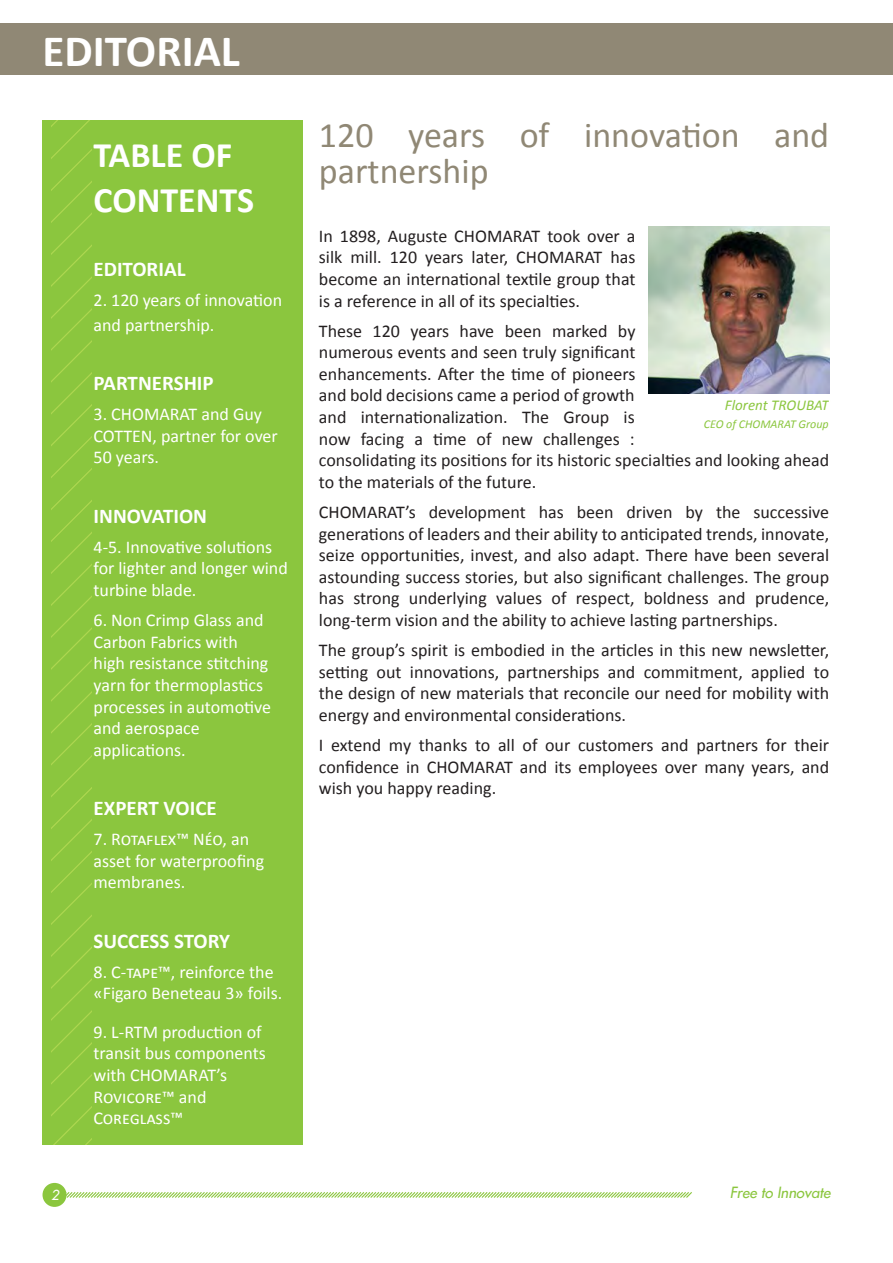
<style>
.page{position:relative;width:893px;height:1263px;background:#fff}
.page>*{position:absolute;margin:0;border:0;box-sizing:border-box;transform-origin:0 0}
.t1{font:700 45px "Calibri";color:#fff}
.TITRE_1{font:36px/36px "Calibri";color:#908875}
.TITRE_1-2{font:700 36px/45px "Calibri";color:#fff}
.EVENT{font:700 21px "Calibri";color:#fff}
.t2{font:18px/21.6px "Calibri";color:#231f20;text-align:justify}
.EVENT-2{font:18px/21.6px "Calibri";color:#fff}
.t3{font:italic 15px "Futura 2";color:#8bc63e}
.EVENT-3{font:italic 15px "Calibri";color:#8bc63e}
.t4{font:italic 13.5px "Futura 2";color:#fff}
.EVENT-4{font:italic 12px "Calibri";color:#8bc63e}
</style>
<div class="page">
<svg style="left:67px;top:1192px;width:625px;height:6px;background:#c9e4a6"></svg>
<div style="left:43px;top:1183px;width:24px;height:24px;background:#8bc63e;border-radius:50%"></div>
<div style="left:0;top:23px;width:893px;height:51px;background:#908875"></div>
<img style="left:648px;top:226px;width:181px;height:168px">
<div style="left:43px;top:120px;width:260px;height:1024px;background:#8bc63e"></div>
<svg style="left:51px;top:120px;width:40px;height:1025px"></svg>
<p class="t1" style="left:43px;top:22px;width:199px">EDITORIAL</p>
<p class="TITRE_1-2" style="left:94px;top:133px;width:162px">TABLE OF<br>CONTENTS</p>
<p class="EVENT" style="left:94px;top:255px;width:94px">EDITORIAL</p>
<p class="EVENT-2" style="left:94px;top:287px;width:190px;line-height:25.2px">2. 120 years of innovation and partnership.</p>
<p class="EVENT" style="left:94px;top:370px;width:122px">PARTNERSHIP</p>
<p class="EVENT-2" style="left:94px;top:404px;width:186px">3. CHOMARAT and Guy<br>COTTEN, partner for over<br>50 years.</p>
<p class="EVENT" style="left:94px;top:502px;width:115px">INNOVATION</p>
<p class="EVENT-2" style="left:94px;top:536px;width:196px">4-5. Innovative solutions for lighter and longer wind turbine blade.</p>
<p class="EVENT-2" style="left:94px;top:609px;width:179px">6. Non Crimp Glass and<br>Carbon Fabrics with high resistance stitching yarn for thermoplastics processes in automotive and aerospace applications.</p>
<p class="EVENT" style="left:94px;top:794px;width:125px">EXPERT VOICE</p>
<p class="EVENT-2" style="left:94px;top:828px;width:172px">7. Rotaflex™ Néo, an asset for waterproofing membranes.</p>
<p class="EVENT" style="left:94px;top:927px;width:138px">SUCCESS STORY</p>
<p class="EVENT-2" style="left:94px;top:961px;width:190px">8. C-tape™, reinforce the «Figaro Beneteau 3» foils.</p>
<p class="EVENT-2" style="left:94px;top:1021px;width:174px">9. L-RTM production of transit bus components with CHOMARAT’s<br>Rovicore™ and<br>Coreglass™</p>
<p class="TITRE_1" style="left:319px;top:117px;width:512px">120 years of innovation and partnership</p>
<p class="t2" style="left:319px;top:225px;width:318px">In 1898, Auguste CHOMARAT took over a silk mill. 120 years later, CHOMARAT has become an international textile group that is a reference in all of its specialties.</p>
<p class="t2" style="left:319px;top:320px;width:512px;text-align:left">These 120 years have been marked by<br>numerous events and seen truly significant<br>enhancements. After the time of pioneers<br>and bold decisions came a period of growth<br>and internationalization. The Group is<br>now facing a time of new challenges :<br>consolidating its positions for its historic specialties and looking ahead to the materials of the future.</p>
<p class="t2" style="left:319px;top:501px;width:512px">CHOMARAT’s development has been driven by the successive generations of leaders and their ability to anticipated trends, innovate, seize opportunities, invest, and also adapt. There have been several astounding success stories, but also significant challenges. The group has strong underlying values of respect, boldness and prudence, long‑term vision and the ability to achieve lasting partnerships.</p>
<p class="t2" style="left:319px;top:639px;width:512px">The group’s spirit is embodied in the articles in this new newsletter, setting out innovations, partnerships and commitment, applied to the design of new materials that reconcile our need for mobility with energy and environmental considerations.</p>
<p class="t2" style="left:319px;top:734px;width:512px">I extend my thanks to all of our customers and partners for their confidence in CHOMARAT and its employees over many years, and wish you happy reading.</p>
<p class="EVENT-3" style="left:725px;top:395px;width:105px">Florent TROUBAT</p>
<p class="EVENT-4" style="left:704px;top:416px;width:127px">CEO of CHOMARAT Group</p>
<p class="t4" style="left:51px;top:1186px;width:9px">2</p>
<p class="t3" style="left:730px;top:1183px;width:102px">Free to Innovate</p>
</div>
